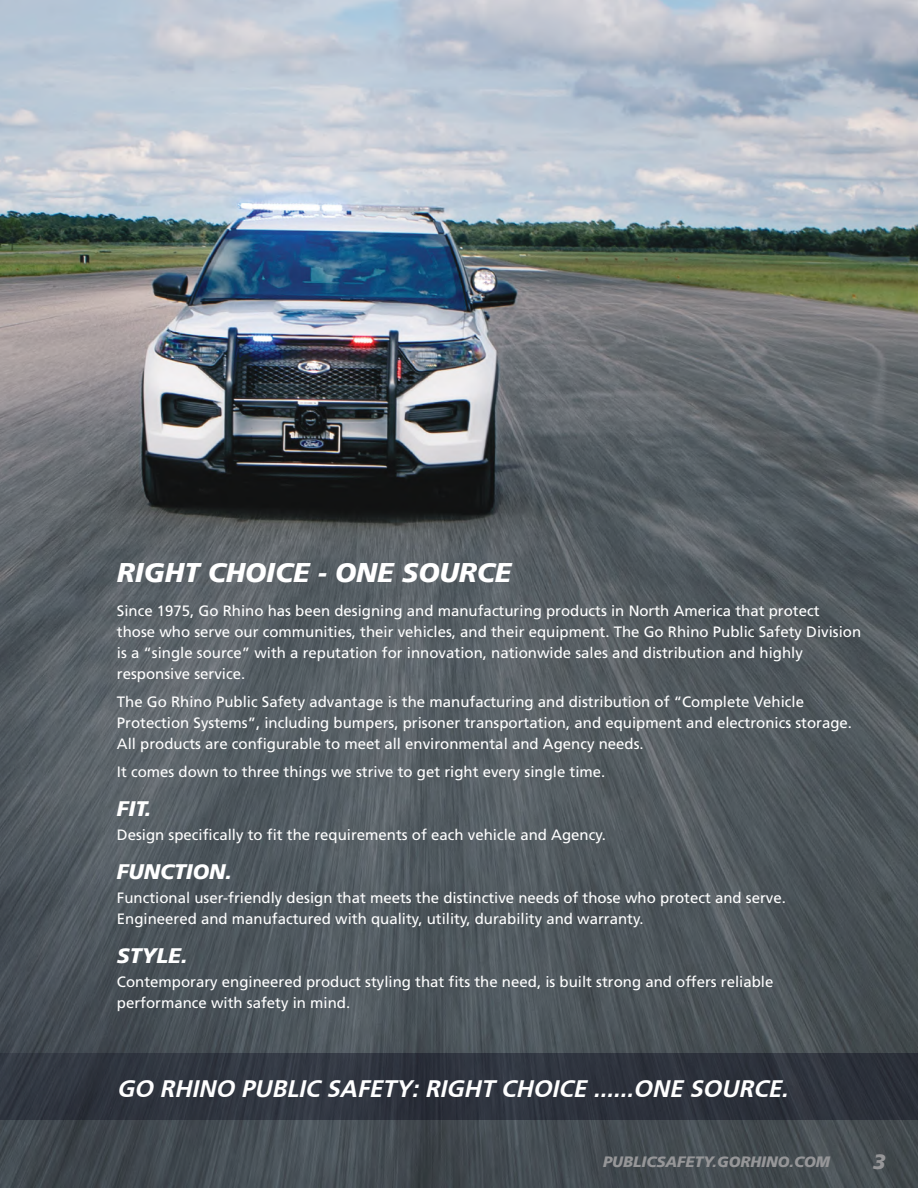
<style>
.page{position:relative;width:918px;height:1188px;background:#fff}
.page>*{position:absolute;margin:0;border:0;box-sizing:border-box;transform-origin:0 0}
.t1{font:italic 900 27px "Frutiger";color:#fff}
.t2{font:italic 700 24px "Frutiger FC";color:#fff}
.t3{font:italic 900 21px "Frutiger";color:#fff}
.t4{font:italic 900 21px "Frutiger";color:#969698}
.t5{font:15px/21px "Frutiger";color:#fff}
.t6{font:italic 900 15px "Frutiger";color:#969698}
</style>
<div class="page">
<img style="left:0;top:0;width:918px;height:1188px">
<svg style="left:0;top:384px;width:184px;height:669px;background:#595f65"></svg>
<div style="left:0;top:1053px;width:918px;height:67px;background:#2e343e"></div>
<h1 class="t1" style="left:117px;top:556px;width:396px">RIGHT CHOICE - ONE SOURCE</h1>
<p class="t5" style="left:117px;top:600px;width:746px">Since 1975, Go Rhino has been designing and manufacturing products in North America that protect those who serve our communities, their vehicles, and their equipment. The Go Rhino Public Safety Division is a “single source” with a reputation for innovation, nationwide sales and distribution and highly responsive service.</p>
<p class="t5" style="left:117px;top:691px;width:737px">The Go Rhino Public Safety advantage is the manufacturing and distribution of “Complete Vehicle<br>Protection Systems”, including bumpers, prisoner transportation, and equipment and electronics storage.<br>All products are configurable to meet all environmental and Agency needs.</p>
<p class="t5" style="left:117px;top:761px;width:490px">It comes down to three things we strive to get right every single time.</p>
<h3 class="t3" style="left:117px;top:796px;width:36px">FIT.</h3>
<p class="t5" style="left:117px;top:824px;width:490px">Design specifically to fit the requirements of each vehicle and Agency.</p>
<h3 class="t3" style="left:117px;top:859px;width:116px">FUNCTION.</h3>
<p class="t5" style="left:117px;top:887px;width:671px">Functional user-friendly design that meets the distinctive needs of those who protect and serve.<br>Engineered and manufactured with quality, utility, durability and warranty.</p>
<h3 class="t3" style="left:117px;top:943px;width:72px">STYLE.</h3>
<p class="t5" style="left:117px;top:971px;width:658px">Contemporary engineered product styling that fits the need, is built strong and offers reliable performance with safety in mind.</p>
<h2 class="t2" style="left:117px;top:1074px;width:672px">GO RHINO PUBLIC SAFETY: RIGHT CHOICE ......ONE SOURCE.</h2>
<p class="t6" style="left:603px;top:1153px;width:228px">PUBLICSAFETY.GORHINO.COM</p>
<h3 class="t4" style="left:873px;top:1149px;width:14px">3</h3>
</div>
